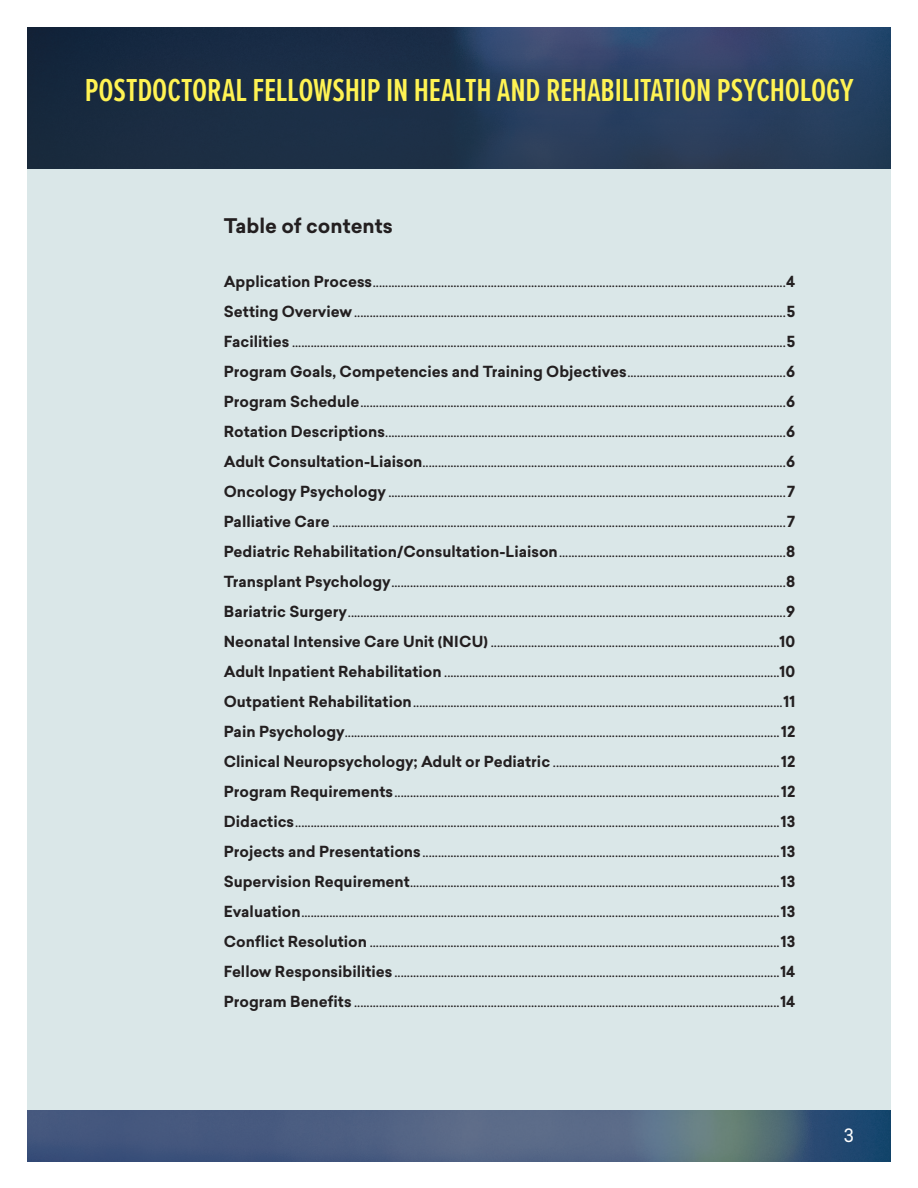
<style>
.page{position:relative;width:918px;height:1188px;background:#fff}
.page>*{position:absolute;margin:0;border:0;box-sizing:border-box;transform-origin:0 0}
.t1{font:600 33px "Proxima Nova Ex Cn";letter-spacing:-.005em;color:#fff353}
.t2{font:700 19.8px "Sailec";color:#231f20}
.t3{font:18px "Sailec";color:#fff}
.t4{font:15px/30px "Sailec";color:#231f20;text-align:justify}
.s1{font-weight:700}
</style>
<div class="page">
<img style="left:27px;top:27px;width:864px;height:143px">
<div style="left:27px;top:170px;width:864px;height:991px;background:#dae7e8"></div>
<img style="left:27px;top:1110px;width:864px;height:51px">
<div style="left:66px;top:57px;width:806px;height:64px;background:#1f2f3e;opacity:.6"></div>
<h1 class="t1" style="left:85px;top:66px;width:770px">POSTDOCTORAL FELLOWSHIP IN HEALTH AND REHABILITATION PSYCHOLOGY</h1>
<h2 class="t2" style="left:224px;top:211px;width:171px">Table of contents</h2>
<p class="t4" style="left:224px;top:266px;width:573px"><span class="s1">Application Process</span>.....................................................................................................................................<span class="s1">4<br>Setting Overview</span>...........................................................................................................................................<span class="s1">5<br>Facilities</span> ...............................................................................................................................................................<span class="s1">5<br>Program Goals, Competencies and Training Objectives</span>...................................................<span class="s1">6<br>Program Schedule</span>.........................................................................................................................................<span class="s1">6<br>Rotation Descriptions</span>.................................................................................................................................<span class="s1">6<br>Adult Consultation-Liaison</span>.....................................................................................................................<span class="s1">6<br>Oncology Psychology</span> ................................................................................................................................<span class="s1">7<br>Palliative Care</span> ..................................................................................................................................................<span class="s1">7<br>Pediatric Rehabilitation/Consultation-Liaison</span>.........................................................................<span class="s1">8<br>Transplant Psychology</span>...............................................................................................................................<span class="s1">8<br>Bariatric Surgery</span>.............................................................................................................................................<span class="s1">9<br>Neonatal Intensive Care Unit (NICU)</span> .............................................................................................<span class="s1">10<br>Adult Inpatient Rehabilitation</span> ............................................................................................................<span class="s1">10<br>Outpatient Rehabilitation</span>.......................................................................................................................<span class="s1">11<br>Pain Psychology</span>............................................................................................................................................<span class="s1">12<br>Clinical Neuropsychology; Adult or Pediatric</span> .........................................................................<span class="s1">12<br>Program Requirements</span>............................................................................................................................<span class="s1">12<br>Didactics</span>............................................................................................................................................................<span class="s1">13<br>Projects and Presentations</span>...................................................................................................................<span class="s1">13<br>Supervision Requirement</span>.......................................................................................................................<span class="s1">13<br>Evaluation</span>..........................................................................................................................................................<span class="s1">13<br>Conflict Resolution</span> ....................................................................................................................................<span class="s1">13<br>Fellow Responsibilities</span> ............................................................................................................................<span class="s1">14<br>Program Benefits</span> .........................................................................................................................................<span class="s1">14</span></p>
<p class="t3" style="left:844px;top:1123px;width:12px">3</p>
</div>
